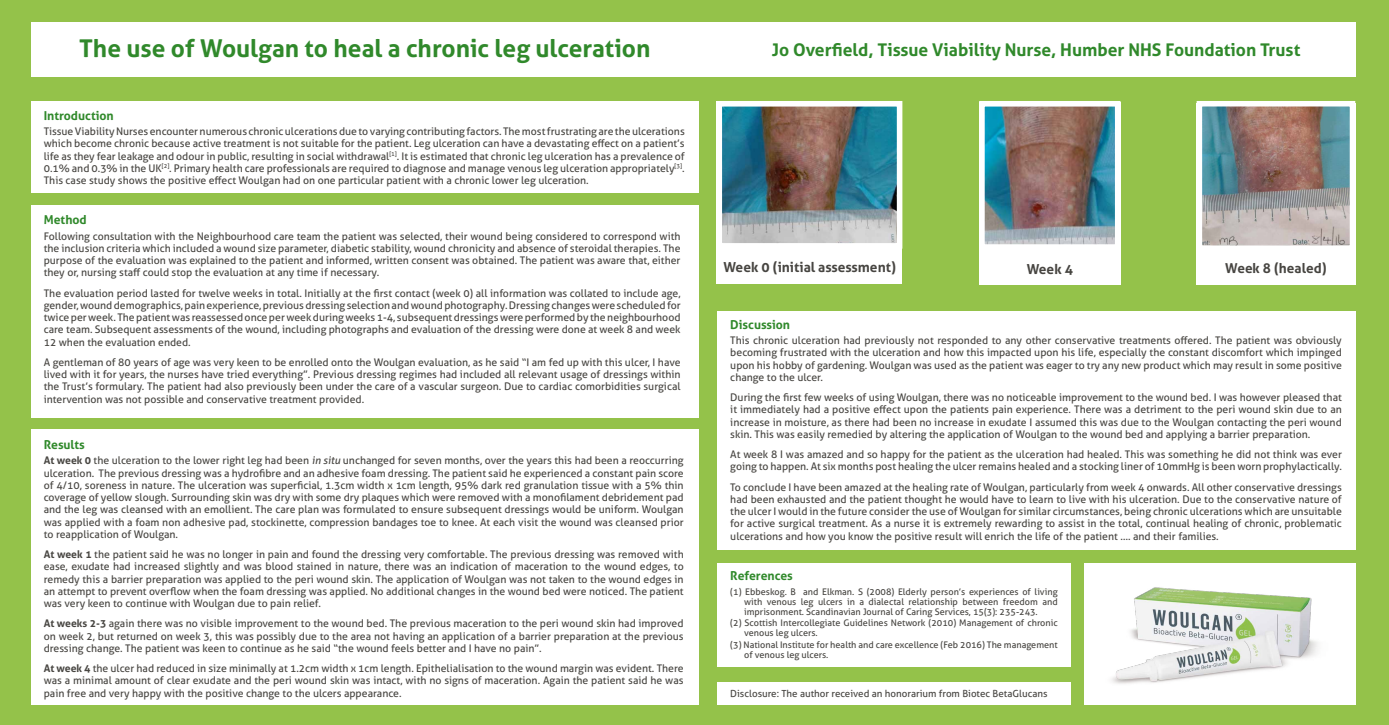
<style>
.page{position:relative;width:1389px;height:725px;background:#fff}
.page>*{position:absolute;margin:0;border:0;box-sizing:border-box;transform-origin:0 0}
.t1{font:700 24.5px "Aller";color:#30892b}
.t2{font:700 17.5px "Aller";color:#30892b}
.t3{font:700 13.75px "Aller";color:#474541}
.t4{font:700 13.61px "Aller";color:#474541}
.t5{font:700 12.25px "Aller";color:#30892b}
.t6{font:10.5px/12.2px "Aller";color:#474541;text-align:justify}
.t7{font:9.8px "Aller";color:#474541}
.t8{font:9.1px/9.8px "Aller";color:#474541}
.s1{font-weight:700}
.s2{font-style:italic}
</style>
<div class="page">
<div style="left:0;top:0;width:1389px;height:724px;background:#94c24a"></div>
<div style="left:31px;top:23px;width:1325px;height:54px;background:#fff"></div>
<div style="left:31px;top:205px;width:668px;height:212px;background:#fff"></div>
<div style="left:717px;top:311px;width:639px;height:238px;background:#fff"></div>
<div style="left:31px;top:101px;width:668px;height:91px;background:#fff"></div>
<div style="left:31px;top:429px;width:668px;height:275px;background:#fff"></div>
<div style="left:717px;top:563px;width:354px;height:103px;background:#fff"></div>
<div style="left:1084px;top:563px;width:272px;height:141px;background:#fff"></div>
<div style="left:717px;top:101px;width:185px;height:183px;background:#fff"></div>
<img style="left:723px;top:108px;width:172px;height:133px">
<div style="left:716px;top:101px;width:186px;height:147px;border:6px solid #fff"></div>
<div style="left:979px;top:102px;width:141px;height:182px;background:#fff"></div>
<img style="left:986px;top:108px;width:128px;height:135px">
<div style="left:979px;top:101px;width:142px;height:149px;border:6px solid #fff"></div>
<div style="left:1196px;top:103px;width:160px;height:181px;background:#fff"></div>
<img style="left:1204px;top:108px;width:144px;height:136px">
<div style="left:1197px;top:101px;width:158px;height:150px;border:6px solid #fff"></div>
<img style="left:1111px;top:587px;width:207px;height:97px">
<div style="left:717px;top:682px;width:354px;height:22px;background:#fff"></div>
<h1 class="t1" style="left:79px;top:33px;width:573px">The use of Woulgan to heal a chronic leg ulceration</h1>
<p class="t5" style="left:44px;top:108px;width:72px">Introduction</p>
<p class="t6" style="left:44px;top:125px;width:643px">Tissue Viability Nurses encounter numerous chronic ulcerations due to varying contributing factors. The most frustrating are the ulcerations which become chronic because active treatment is not suitable for the patient. Leg ulceration can have a devastating effect on a patient’s life as they fear leakage and odour in public, resulting in social withdrawal<sup>[1]</sup>. It is estimated that chronic leg ulceration has a prevalence of 0.1% and 0.3% in the UK<sup>[2]</sup>. Primary health care professionals are required to diagnose and manage venous leg ulceration appropriately<sup>[3]</sup>.<br>This case study shows the positive effect Woulgan had on one particular patient with a chronic lower leg ulceration.</p>
<p class="t5" style="left:44px;top:212px;width:45px">Method</p>
<p class="t6" style="left:44px;top:229px;width:638px">Following consultation with the Neighbourhood care team the patient was selected, their wound being considered to correspond with the inclusion criteria which included a wound size parameter, diabetic stability, wound chronicity and absence of steroidal therapies. The purpose of the evaluation was explained to the patient and informed, written consent was obtained. The patient was aware that, either they or, nursing staff could stop the evaluation at any time if necessary.</p>
<p class="t6" style="left:44px;top:286px;width:638px">The evaluation period lasted for twelve weeks in total. Initially at the first contact (week 0) all information was collated to include age, gender, wound demographics, pain experience, previous dressing selection and wound photography. Dressing changes were scheduled for twice per week. The patient was reassessed once per week during weeks 1-4, subsequent dressings were performed by the neighbourhood care team. Subsequent assessments of the wound, including photographs and evaluation of the dressing were done at week 8 and week 12 when the evaluation ended.</p>
<p class="t6" style="left:44px;top:356px;width:638px">A gentleman of 80 years of age was very keen to be enrolled onto the Woulgan evaluation, as he said “I am fed up with this ulcer, I have lived with it for years, the nurses have tried everything”. Previous dressing regimes had included all relevant usage of dressings within the Trust’s formulary. The patient had also previously been under the care of a vascular surgeon. Due to cardiac comorbidities surgical intervention was not possible and conservative treatment provided.</p>
<p class="t5" style="left:44px;top:437px;width:43px">Results</p>
<p class="t6" style="left:44px;top:454px;width:641px"><span class="s1">At week 0</span> the ulceration to the lower right leg had been <span class="s2">in situ</span> unchanged for seven months, over the years this had been a reoccurring ulceration. The previous dressing was a hydrofibre and an adhesive foam dressing. The patient said he experienced a constant pain score of 4/10, soreness in nature. The ulceration was superficial, 1.3cm width x 1cm length, 95% dark red granulation tissue with a 5% thin coverage of yellow slough. Surrounding skin was dry with some dry plaques which were removed with a monofilament debridement pad and the leg was cleansed with an emollient. The care plan was formulated to ensure subsequent dressings would be uniform. Woulgan was applied with a foam non adhesive pad, stockinette, compression bandages toe to knee. At each visit the wound was cleansed prior to reapplication of Woulgan.</p>
<p class="t6" style="left:44px;top:548px;width:642px"><span class="s1">At week 1</span> the patient said he was no longer in pain and found the dressing very comfortable. The previous dressing was removed with ease, exudate had increased slightly and was blood stained in nature, there was an indication of maceration to the wound edges, to remedy this a barrier preparation was applied to the peri wound skin. The application of Woulgan was not taken to the wound edges in an attempt to prevent overflow when the foam dressing was applied. No additional changes in the wound bed were noticed. The patient was very keen to continue with Woulgan due to pain relief.</p>
<p class="t6" style="left:44px;top:617px;width:641px"><span class="s1">At weeks 2-3</span> again there was no visible improvement to the wound bed. The previous maceration to the peri wound skin had improved on week 2, but returned on week 3, this was possibly due to the area not having an application of a barrier preparation at the previous dressing change. The patient was keen to continue as he said “the wound feels better and I have no pain”.</p>
<p class="t6" style="left:44px;top:662px;width:641px"><span class="s1">At week 4</span> the ulcer had reduced in size minimally at 1.2cm width x 1cm length. Epithelialisation to the wound margin was evident. There was a minimal amount of clear exudate and the peri wound skin was intact, with no signs of maceration. Again the patient said he was pain free and very happy with the positive change to the ulcers appearance.</p>
<h2 class="t2" style="left:772px;top:39px;width:530px">Jo Overfield, Tissue Viability Nurse, Humber NHS Foundation Trust</h2>
<h3 class="t3" style="left:723px;top:258px;width:174px">Week 0 (initial assessment)</h3>
<h3 class="t3" style="left:1027px;top:260px;width:48px">Week 4</h3>
<p class="t4" style="left:1225px;top:260px;width:103px">Week 8 (healed)</p>
<p class="t5" style="left:730px;top:317px;width:61px">Discussion</p>
<p class="t6" style="left:730px;top:334px;width:613px">This chronic ulceration had previously not responded to any other conservative treatments offered. The patient was obviously becoming frustrated with the ulceration and how this impacted upon his life, especially the constant discomfort which impinged upon his hobby of gardening. Woulgan was used as the patient was eager to try any new product which may result in some positive change to the ulcer.</p>
<p class="t6" style="left:730px;top:391px;width:613px">During the first few weeks of using Woulgan, there was no noticeable improvement to the wound bed. I was however pleased that it immediately had a positive effect upon the patients pain experience. There was a detriment to the peri wound skin due to an increase in moisture, as there had been no increase in exudate I assumed this was due to the Woulgan contacting the peri wound skin. This was easily remedied by altering the application of Woulgan to the wound bed and applying a barrier preparation.</p>
<p class="t6" style="left:730px;top:448px;width:613px">At week 8 I was amazed and so happy for the patient as the ulceration had healed. This was something he did not think was ever going to happen. At six months post healing the ulcer remains healed and a stocking liner of 10mmHg is been worn prophylactically.</p>
<p class="t6" style="left:730px;top:480px;width:613px">To conclude I have been amazed at the healing rate of Woulgan, particularly from week 4 onwards. All other conservative dressings had been exhausted and the patient thought he would have to learn to live with his ulceration. Due to the conservative nature of the ulcer I would in the future consider the use of Woulgan for similar circumstances, being chronic ulcerations which are unsuitable for active surgical treatment. As a nurse it is extremely rewarding to assist in the total, continual healing of chronic, problematic ulcerations and how you know the positive result will enrich the life of the patient …. and their families.</p>
<p class="t5" style="left:730px;top:568px;width:64px">References</p>
<p class="t8" style="left:744px;top:586px;width:315px;text-align:justify;text-indent:-14px">(1) Ebbeskog. B and Elkman. S (2008) Elderly person’s experiences of living with venous leg ulcers in a dialectal relationship between freedom and imprisonment. Scandinavian Journal of Caring Services, 15(3): 235-243.</p>
<p class="t8" style="left:744px;top:618px;width:315px;text-indent:-14px">(2) Scottish Intercollegiate Guidelines Network (2010) Management of chronic venous leg ulcers.</p>
<p class="t8" style="left:744px;top:639px;width:315px;text-indent:-14px">(3) National Institute for health and care excellence (Feb 2016) The management of venous leg ulcers.</p>
<p class="t7" style="left:730px;top:687px;width:319px">Disclosure: The author received an honorarium from Biotec BetaGlucans</p>
</div>
